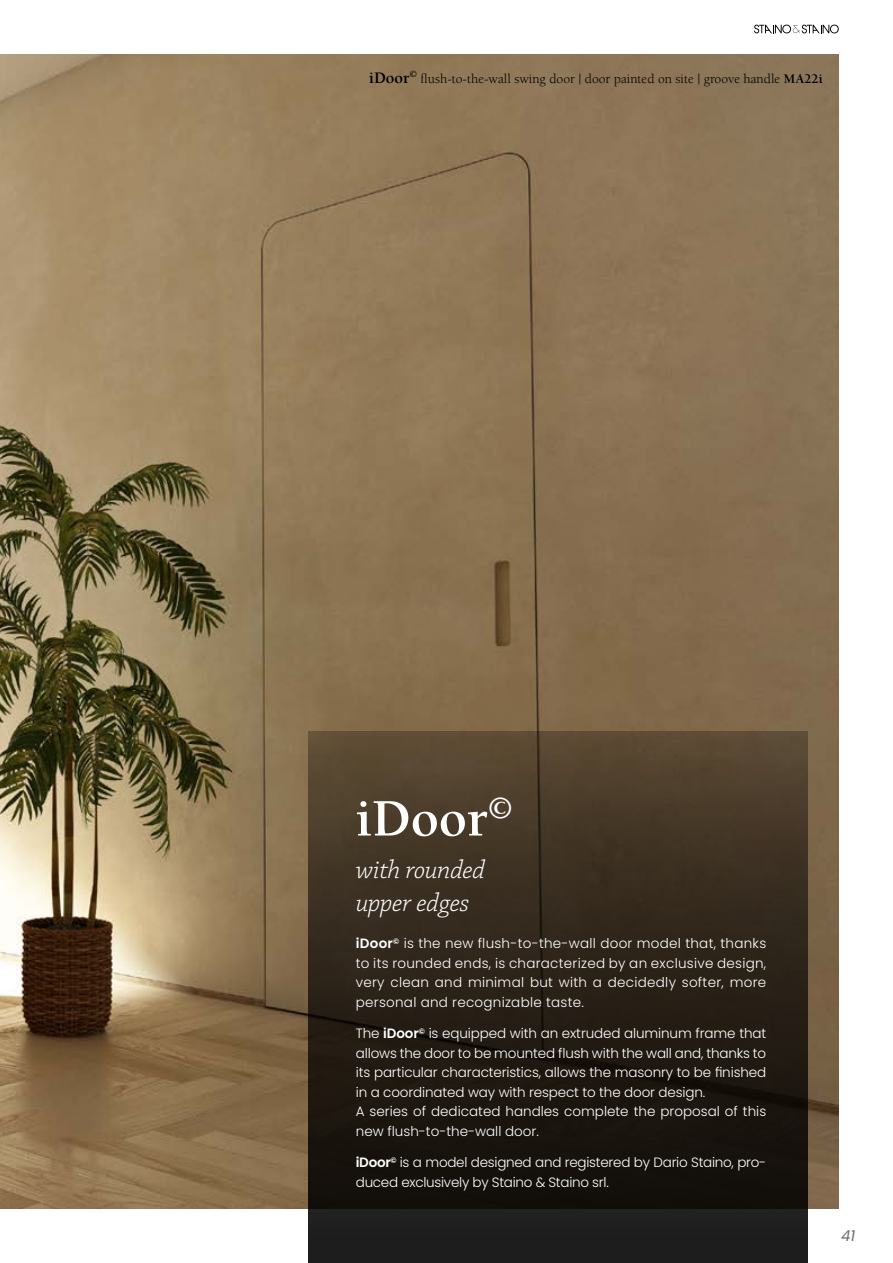
<style>
.page{position:relative;width:893px;height:1263px;background:#fff}
.page>*{position:absolute;margin:0;border:0;box-sizing:border-box;transform-origin:0 0}
.t1{font:700 54px "Berkeley";color:#fff}
.t2{font:italic 300 27px/33px "Chaparral Pro";letter-spacing:-.01em;color:#fff}
.t3{font:italic 15px "Poppins";color:#6d6e71}
.t4{font:300 13.5px/19.5px "Poppins";letter-spacing:-.01em;color:#fff}
.t5{font:13.5px "Berkeley";color:#000}
.s1{font-weight:700;font-size:16.5px}
.s2{font-weight:700}
.s3{font-weight:600}
</style>
<div class="page">
<svg style="left:754px;top:24px;width:85px;height:10px"></svg>
<img style="left:0;top:54px;width:839px;height:1155px">
<svg style="left:309px;top:731px;width:499px;height:532px;background:#2e251b"></svg>
<p class="t5" style="left:369px;top:71px;width:455px"><span class="s1">iDoor</span><sup>©</sup> flush-to-the-wall swing door | door painted on site | groove handle <span class="s2">MA22i</span></p>
<h1 class="t1" style="left:356px;top:790px;width:159px">iDoor<sup>©</sup></h1>
<h2 class="t2" style="left:356px;top:854px;width:131px">with rounded upper edges</h2>
<p class="t4" style="left:356px;top:934px;width:412px;text-align:justify"><span class="s3">iDoor</span><sup>©</sup> is the new flush-to-the-wall door model that, thanks to its rounded ends, is characterized by an exclusive design, very clean and minimal but with a decidedly softer, more personal and recognizable taste.</p>
<p class="t4" style="left:356px;top:1024px;width:412px">The <span class="s3">iDoor</span><sup>©</sup> is equipped with an extruded aluminum frame that allows the door to be mounted flush with the wall and, thanks to its particular characteristics, allows the masonry to be finished in a coordinated way with respect to the door design.<br>A series of dedicated handles complete the proposal of this new flush-to-the-wall door.</p>
<p class="t4" style="left:356px;top:1153px;width:412px"><span class="s3">iDoor</span><sup>©</sup> is a model designed and registered by Dario Staino, pro&shy;duced exclusively by Staino &amp; Staino srl.</p>
<p class="t3" style="left:841px;top:1227px;width:16px">41</p>
</div>
